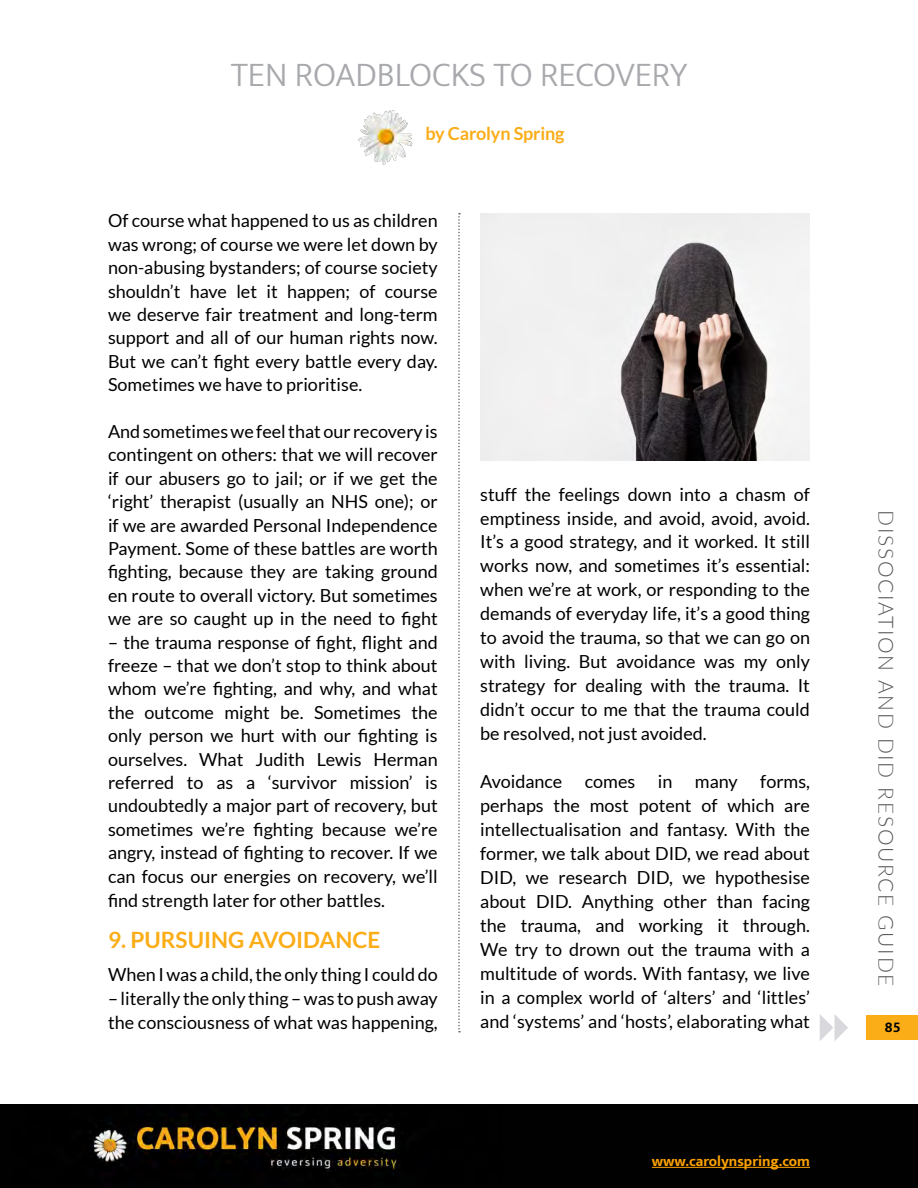
<style>
.page{position:relative;width:918px;height:1188px;background:#fff}
.page>*{position:absolute;margin:0;border:0;box-sizing:border-box;transform-origin:0 0}
.t1{font:300 34.5px "Mukta";color:#a7a9ac}
.t2{font:700 22.5px "Lato";color:#fbad18}
.t3{font:300 21px "Lato";letter-spacing:.08em;color:#5a5a5a}
.t4{font:18px/23.4px "Lato";color:#000;text-align:justify}
.t5{font:700 18px "Lato";letter-spacing:-.01em;color:#fbad18}
.t6{font:700 15px "Mukta";color:#ffa300}
.t7{font:700 15px "Mukta";color:#000}
</style>
<div class="page">
<img style="left:358px;top:110px;width:55px;height:55px">
<svg style="left:458px;top:213px;width:2px;height:820px"></svg>
<img style="left:480px;top:213px;width:330px;height:247px">
<div style="left:0;top:1104px;width:918px;height:84px;background:#010101"></div>
<img style="left:93px;top:1114px;width:307px;height:61px">
<hr style="left:652px;top:1167px;width:158px;height:1px;background:#ffa300">
<svg style="left:820px;top:1014px;width:28px;height:27px"></svg>
<div style="left:867px;top:1015px;width:51px;height:25px;background:#fbad18"></div>
<h1 class="t1" style="left:231px;top:54px;width:458px">TEN ROADBLOCKS TO RECOVERY</h1>
<p class="t5" style="left:425px;top:123px;width:140px">by Carolyn Spring</p>
<p class="t4" style="left:108px;top:209px;width:331px">Of course what happened to us as children was wrong; of course we were let down by non-abusing bystanders; of course society shouldn’t have let it happen; of course we deserve fair treatment and long-term support and all of our human rights now.<br>But we can’t fight every battle every day.<br>Sometimes we have to prioritise.</p>
<p class="t4" style="left:108px;top:420px;width:331px">And sometimes we feel that our recovery is contingent on others: that we will recover if our abusers go to jail; or if we get the ‘right’ therapist (usually an NHS one); or if we are awarded Personal Independence Payment. Some of these battles are worth fighting, because they are taking ground en route to overall victory. But sometimes we are so caught up in the need to fight</p>
<p class="t4" style="left:108px;top:630px;width:331px">– the trauma response of fight, flight and freeze – that we don’t stop to think about whom we’re fighting, and why, and what the outcome might be. Sometimes the only person we hurt with our fighting is ourselves. What Judith Lewis Herman referred to as a ‘survivor mission’ is undoubtedly a major part of recovery, but sometimes we’re fighting because we’re angry, instead of fighting to recover. If we can focus our energies on recovery, we’ll find strength later for other battles.</p>
<p class="t2" style="left:108px;top:927px;width:274px">9. PURSUING AVOIDANCE</p>
<p class="t4" style="left:108px;top:962px;width:331px">When I was a child, the only thing I could do</p>
<p class="t4" style="left:108px;top:986px;width:331px;line-height:24.2px">– literally the only thing – was to push away the consciousness of what was happening,</p>
<p class="t4" style="left:480px;top:482px;width:331px;line-height:24px">stuff the feelings down into a chasm of emptiness inside, and avoid, avoid, avoid.<br>It’s a good strategy, and it worked. It still works now, and sometimes it’s essential: when we’re at work, or responding to the demands of everyday life, it’s a good thing to avoid the trauma, so that we can go on with living. But avoidance was my only strategy for dealing with the trauma. It didn’t occur to me that the trauma could be resolved, not just avoided.</p>
<p class="t4" style="left:480px;top:770px;width:84px">Avoidance</p>
<p class="t4" style="left:585px;top:770px;width:52px">comes</p>
<p class="t4" style="left:658px;top:770px;width:16px">in</p>
<p class="t4" style="left:695px;top:770px;width:44px">many</p>
<p class="t4" style="left:480px;top:770px;width:331px;line-height:24px;text-indent:280px">forms, perhaps the most potent of which are intellectualisation and fantasy. With the former, we talk about DID, we read about DID, we research DID, we hypothesise about DID. Anything other than facing the trauma, and working it through.<br>We try to drown out the trauma with a multitude of words. With fantasy, we live in a complex world of ‘alters’ and ‘littles’ and ‘systems’ and ‘hosts’, elaborating what</p>
<p class="t6" style="left:652px;top:1152px;width:160px">www.carolynspring.com</p>
<p class="t3" style="left:901px;top:510px;width:478px;rotate:90deg">DISSOCIATION AND DID RESOURCE GUIDE</p>
<p class="t7" style="left:885px;top:1018px;width:17px">85</p>
</div>
